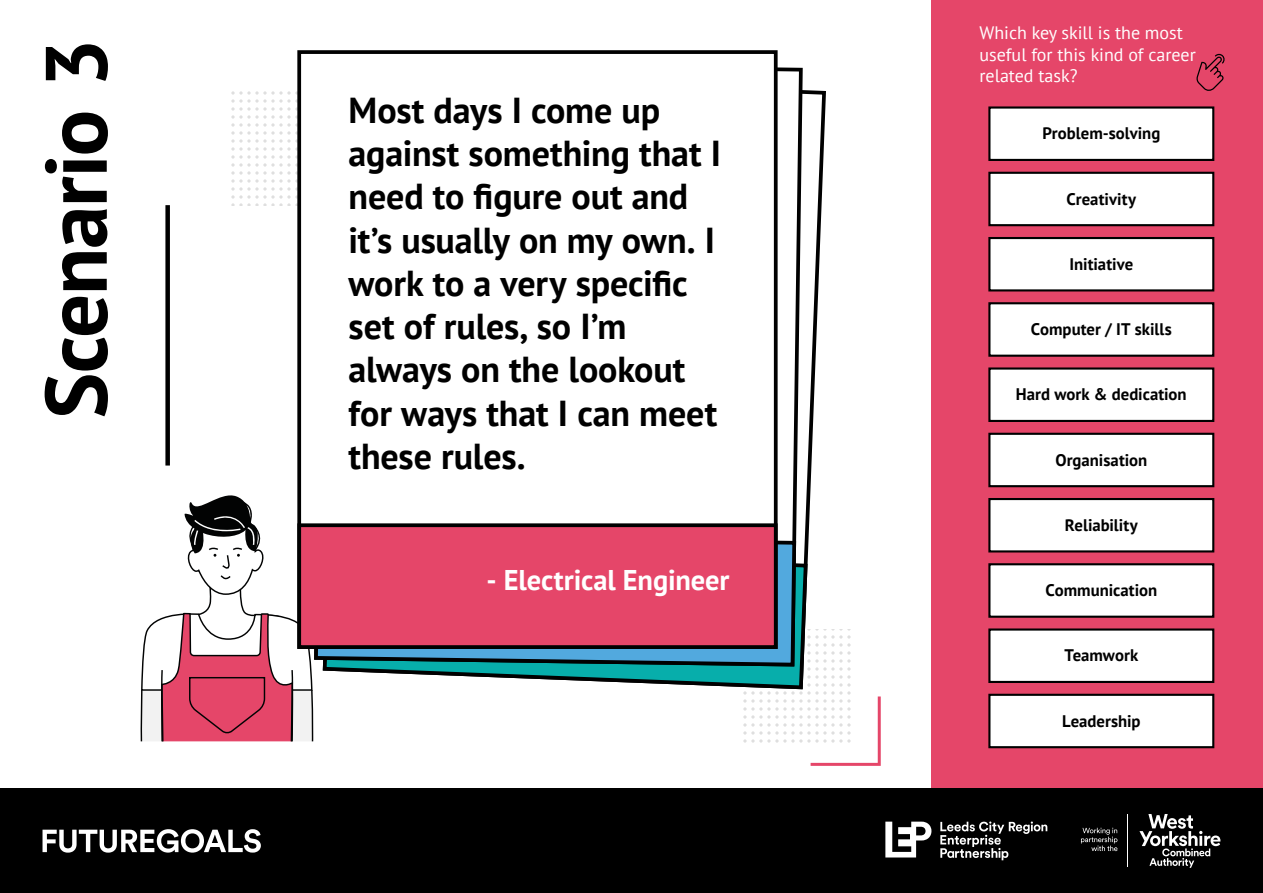
<style>
.page{position:relative;width:1263px;height:893px;background:#fff}
.page>*{position:absolute;margin:0;border:0;box-sizing:border-box;transform-origin:0 0}
.t1{font:700 87px "PT Sans";letter-spacing:-.015em;color:#000}
.t2{font:700 36px/43.2px "PT Sans";letter-spacing:-.005em;color:#000}
.t3{font:700 28.5px "PT Sans";letter-spacing:-.005em;color:#fff}
.t4{font:18px/21.6px "PT Sans";color:#fff}
.t5{font:700 16.65px "PT Sans";color:#000}
</style>
<div class="page">
<div style="left:931px;top:0;width:332px;height:893px;background:#e54669"></div>
<svg style="left:140px;top:495px;width:174px;height:247px"></svg>
<div style="left:0;top:789px;width:1263px;height:104px;background:#000"></div>
<svg style="left:43px;top:829px;width:218px;height:24px"></svg>
<svg style="left:1139px;top:814px;width:79px;height:54px"></svg>
<svg style="left:1081px;top:828px;width:36px;height:20px"></svg>
<hr style="left:1128px;top:815px;width:1px;height:52px;background:#fff">
<svg style="left:885px;top:822px;width:46px;height:35px"></svg>
<svg style="left:940px;top:821px;width:107px;height:39px"></svg>
<svg style="left:743px;top:629px;width:108px;height:114px"></svg>
<svg style="left:805px;top:90px;width:23px;height:601px"></svg>
<svg style="left:322px;top:543px;width:487px;height:148px"></svg>
<svg style="left:778px;top:67px;width:27px;height:601px"></svg>
<svg style="left:312px;top:532px;width:486px;height:136px"></svg>
<svg style="left:231px;top:91px;width:66px;height:115px"></svg>
<div style="left:297px;top:50px;width:481px;height:599px;background:#fff;border:4px solid #000"></div>
<div style="left:297px;top:523px;width:481px;height:126px;background:#e54669;border:4px solid #000"></div>
<div style="left:165px;top:205px;width:5px;height:261px;background:#000"></div>
<div style="left:988px;top:106px;width:226px;height:55px;background:#fff;border:2px solid #000"></div>
<div style="left:988px;top:172px;width:226px;height:54px;background:#fff;border:2px solid #000"></div>
<div style="left:988px;top:237px;width:226px;height:54px;background:#fff;border:2px solid #000"></div>
<div style="left:988px;top:302px;width:226px;height:55px;background:#fff;border:2px solid #000"></div>
<div style="left:988px;top:367px;width:226px;height:55px;background:#fff;border:2px solid #000"></div>
<div style="left:988px;top:433px;width:226px;height:54px;background:#fff;border:2px solid #000"></div>
<div style="left:988px;top:498px;width:226px;height:54px;background:#fff;border:2px solid #000"></div>
<div style="left:988px;top:563px;width:226px;height:55px;background:#fff;border:2px solid #000"></div>
<div style="left:988px;top:628px;width:226px;height:55px;background:#fff;border:2px solid #000"></div>
<div style="left:988px;top:694px;width:226px;height:54px;background:#fff;border:2px solid #000"></div>
<svg style="left:1196px;top:54px;width:29px;height:37px"></svg>
<svg style="left:807px;top:693px;width:74px;height:73px"></svg>
<h1 class="t1" style="left:18px;top:419px;width:382px;rotate:-90deg">Scenario 3</h1>
<p class="t2" style="left:349px;top:88px;width:374px">Most days I come up against something that I need to figure out and it’s usually on my own. I work to a very specific set of rules, so I’m always on the lookout for ways that I can meet these rules.</p>
<p class="t3" style="left:486px;top:561px;width:245px">- Electrical Engineer</p>
<p class="t4" style="left:979px;top:22px;width:218px">Which key skill is the most useful for this kind of career related task?</p>
<p class="t5" style="left:1042px;top:122px;width:119px">Problem-solving</p>
<p class="t5" style="left:1066px;top:188px;width:71px">Creativity</p>
<p class="t5" style="left:1069px;top:253px;width:65px">Initiative</p>
<p class="t5" style="left:1031px;top:318px;width:142px">Computer / IT skills</p>
<p class="t5" style="left:1016px;top:383px;width:172px">Hard work &amp; dedication</p>
<p class="t5" style="left:1055px;top:449px;width:93px">Organisation</p>
<p class="t5" style="left:1065px;top:514px;width:74px">Reliability</p>
<p class="t5" style="left:1045px;top:579px;width:113px">Communication</p>
<p class="t5" style="left:1064px;top:644px;width:75px">Teamwork</p>
<p class="t5" style="left:1062px;top:710px;width:80px">Leadership</p>
</div>
